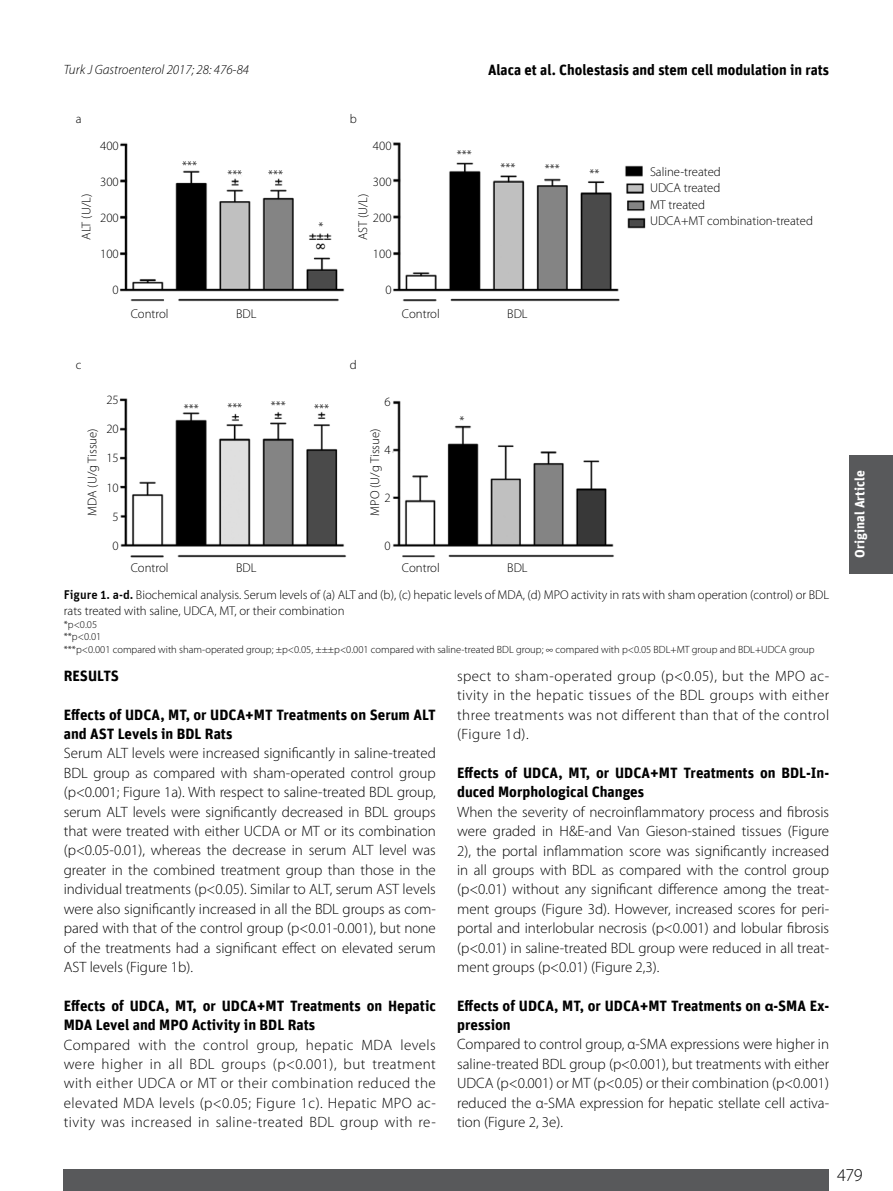
<style>
.page{position:relative;width:893px;height:1191px;background:#fff}
.page>*{position:absolute;margin:0;border:0;box-sizing:border-box;transform-origin:0 0}
.t1{font:300 18px "Myriad Pro";color:#000}
.t2{font:300 15px/19.4px "Myriad Pro";color:#000;text-align:justify}
.t3{font:700 15px/19.4px "Unit";color:#000}
.t4{font:700 14.85px "Unit";color:#000}
.t5{font:italic 300 13.5px "Myriad Pro";color:#000}
.t6{font:700 13.5px "Unit";color:#fff}
.t7{font:300 12.75px/16.5px "Myriad Pro";color:#000}
.t8{font:300 10.5px/12.6px "Myriad Pro";color:#000}
.s1{font-family:"Unit";font-weight:500}
.s2{font-family:"Myriad Pro"}
</style>
<div class="page">
<img style="left:119px;top:141px;width:527px;height:417px">
<div style="left:64px;top:1169px;width:765px;height:22px;background:#58595b"></div>
<div style="left:849px;top:454px;width:44px;height:119px;background:#58595b"></div>
<p class="t5" style="left:64px;top:61px;width:187px">Turk J Gastroenterol 2017; 28: 476-84</p>
<p class="t4" style="left:488px;top:60px;width:343px">Alaca et al. Cholestasis and stem cell modulation in rats</p>
<p class="t7" style="left:76px;top:111px;width:7px">a</p>
<p class="t7" style="left:350px;top:111px;width:9px">b</p>
<p class="t7" style="left:100px;top:137px;width:20px">400</p>
<p class="t7" style="left:100px;top:173px;width:20px">300</p>
<p class="t7" style="left:100px;top:209px;width:20px">200</p>
<p class="t7" style="left:100px;top:245px;width:20px">100</p>
<p class="t7" style="left:113px;top:281px;width:8px">0</p>
<p class="t7" style="left:373px;top:137px;width:20px">400</p>
<p class="t7" style="left:373px;top:173px;width:20px">300</p>
<p class="t7" style="left:373px;top:209px;width:20px">200</p>
<p class="t7" style="left:373px;top:245px;width:20px">100</p>
<p class="t7" style="left:385px;top:281px;width:8px">0</p>
<p class="t7" style="left:182px;top:157px;width:16px">***</p>
<p class="t7" style="left:227px;top:167px;width:16px">***</p>
<p class="t7" style="left:268px;top:167px;width:16px">***</p>
<p class="t7" style="left:78px;top:240px;width:47px;rotate:-90deg">ALT (U/L)</p>
<p class="t7" style="left:354px;top:240px;width:48px;rotate:-90deg">AST (U/L)</p>
<p class="t7" style="left:318px;top:219px;width:6px">*</p>
<p class="t7" style="left:131px;top:305px;width:39px">Control</p>
<p class="t7" style="left:236px;top:305px;width:22px">BDL</p>
<p class="t7" style="left:457px;top:146px;width:16px">***</p>
<p class="t7" style="left:501px;top:159px;width:16px">***</p>
<p class="t7" style="left:402px;top:305px;width:39px">Control</p>
<p class="t7" style="left:507px;top:305px;width:22px">BDL</p>
<p class="t7" style="left:545px;top:161px;width:16px">***</p>
<p class="t7" style="left:590px;top:166px;width:11px">**</p>
<p class="t7" style="left:650px;top:163px;width:164px">Saline-treated<br>UDCA treated<br>MT treated<br>UDCA+MT combination-treated</p>
<p class="t7" style="left:76px;top:356px;width:7px">c</p>
<p class="t7" style="left:350px;top:356px;width:8px">d</p>
<p class="t7" style="left:106px;top:391px;width:14px">25</p>
<p class="t7" style="left:106px;top:420px;width:14px">20</p>
<p class="t7" style="left:106px;top:449px;width:14px">15</p>
<p class="t7" style="left:106px;top:479px;width:14px">10</p>
<p class="t7" style="left:113px;top:508px;width:8px">5</p>
<p class="t7" style="left:113px;top:537px;width:8px">0</p>
<p class="t7" style="left:384px;top:393px;width:8px">6</p>
<p class="t7" style="left:384px;top:441px;width:8px">4</p>
<p class="t7" style="left:384px;top:489px;width:8px">2</p>
<p class="t7" style="left:384px;top:537px;width:8px">0</p>
<p class="t7" style="left:271px;top:397px;width:16px">***</p>
<p class="t7" style="left:184px;top:401px;width:16px">***</p>
<p class="t7" style="left:227px;top:400px;width:16px">***</p>
<p class="t7" style="left:314px;top:401px;width:16px">***</p>
<p class="t7" style="left:84px;top:516px;width:89px;rotate:-90deg">MDA (U/g Tissue)</p>
<p class="t7" style="left:367px;top:515px;width:89px;rotate:-90deg">MPO (U/g Tissue)</p>
<p class="t7" style="left:131px;top:559px;width:39px">Control</p>
<p class="t7" style="left:236px;top:559px;width:22px">BDL</p>
<p class="t7" style="left:459px;top:412px;width:6px">*</p>
<p class="t7" style="left:402px;top:559px;width:39px">Control</p>
<p class="t7" style="left:507px;top:559px;width:22px">BDL</p>
<p class="t7" style="left:64px;top:587px;width:767px;line-height:15.8px"><span class="s1">Figure 1. a-d.</span> Biochemical analysis. Serum levels of (a) ALT and (b), (c) hepatic levels of MDA, (d) MPO activity in rats with sham operation (control) or BDL rats treated with saline, UDCA, MT, or their combination</p>
<p class="t8" style="left:64px;top:618px;width:752px">*p&lt;0.05<br>**p&lt;0.01<br>***p&lt;0.001 compared with sham-operated group; ±p&lt;0.05, ±±±p&lt;0.001 compared with saline-treated BDL group; ∞ compared with p&lt;0.05 BDL+MT group and BDL+UDCA group</p>
<p class="t3" style="left:64px;top:665px;width:57px">RESULTS</p>
<p class="t3" style="left:64px;top:704px;width:374px">Effects of UDCA, MT, or UDCA+MT Treatments on Serum ALT and AST Levels in BDL Rats</p>
<p class="t2" style="left:64px;top:743px;width:374px">Serum ALT levels were increased significantly in saline-treated BDL group as compared with sham-operated control group (p&lt;0.001; Figure 1a). With respect to saline-treated BDL group, serum ALT levels were significantly decreased in BDL groups that were treated with either UCDA or MT or its combination (p&lt;0.05-0.01), whereas the decrease in serum ALT level was greater in the combined treatment group than those in the individual treatments (p&lt;0.05). Similar to ALT, serum AST levels were also significantly increased in all the BDL groups as com&shy;pared with that of the control group (p&lt;0.01-0.001), but none of the treatments had a significant effect on elevated serum AST levels (Figure 1b).</p>
<p class="t3" style="left:64px;top:995px;width:374px">Effects of UDCA, MT, or UDCA+MT Treatments on Hepatic<br>MDA Level and MPO Activity in BDL Rats</p>
<p class="t2" style="left:64px;top:1034px;width:374px">Compared with the control group, hepatic MDA levels were higher in all BDL groups (p&lt;0.001), but treatment with either UDCA or MT or their combination reduced the elevated MDA levels (p&lt;0.05; Figure 1c). Hepatic MPO ac&shy;tivity was increased in saline-treated BDL group with re-</p>
<p class="t2" style="left:457px;top:666px;width:374px">spect to sham-operated group (p&lt;0.05), but the MPO ac&shy;tivity in the hepatic tissues of the BDL groups with either three treatments was not different than that of the control (Figure 1d).</p>
<p class="t3" style="left:457px;top:763px;width:374px">Effects of UDCA, MT, or UDCA+MT Treatments on BDL-In&shy;duced Morphological Changes</p>
<p class="t2" style="left:457px;top:802px;width:374px">When the severity of necroinflammatory process and fibrosis were graded in H&amp;E-and Van Gieson-stained tissues (Figure 2), the portal inflammation score was significantly increased in all groups with BDL as compared with the control group (p&lt;0.01) without any significant difference among the treat&shy;ment groups (Figure 3d). However, increased scores for peri&shy;portal and interlobular necrosis (p&lt;0.001) and lobular fibrosis (p&lt;0.01) in saline-treated BDL group were reduced in all treat&shy;ment groups (p&lt;0.01) (Figure 2,3).</p>
<p class="t3" style="left:457px;top:995px;width:374px">Effects of UDCA, MT, or UDCA+MT Treatments on <span class="s2">α</span>-SMA Ex&shy;pression</p>
<p class="t2" style="left:457px;top:1034px;width:374px">Compared to control group, α-SMA expressions were higher in saline-treated BDL group (p&lt;0.001), but treatments with either UDCA (p&lt;0.001) or MT (p&lt;0.05) or their combination (p&lt;0.001) reduced the α-SMA expression for hepatic stellate cell activa&shy;tion (Figure 2, 3e).</p>
<p class="t6" style="left:851px;top:557px;width:88px;rotate:-90deg">Original Article</p>
<p class="t1" style="left:837px;top:1164px;width:27px">479</p>
</div>
